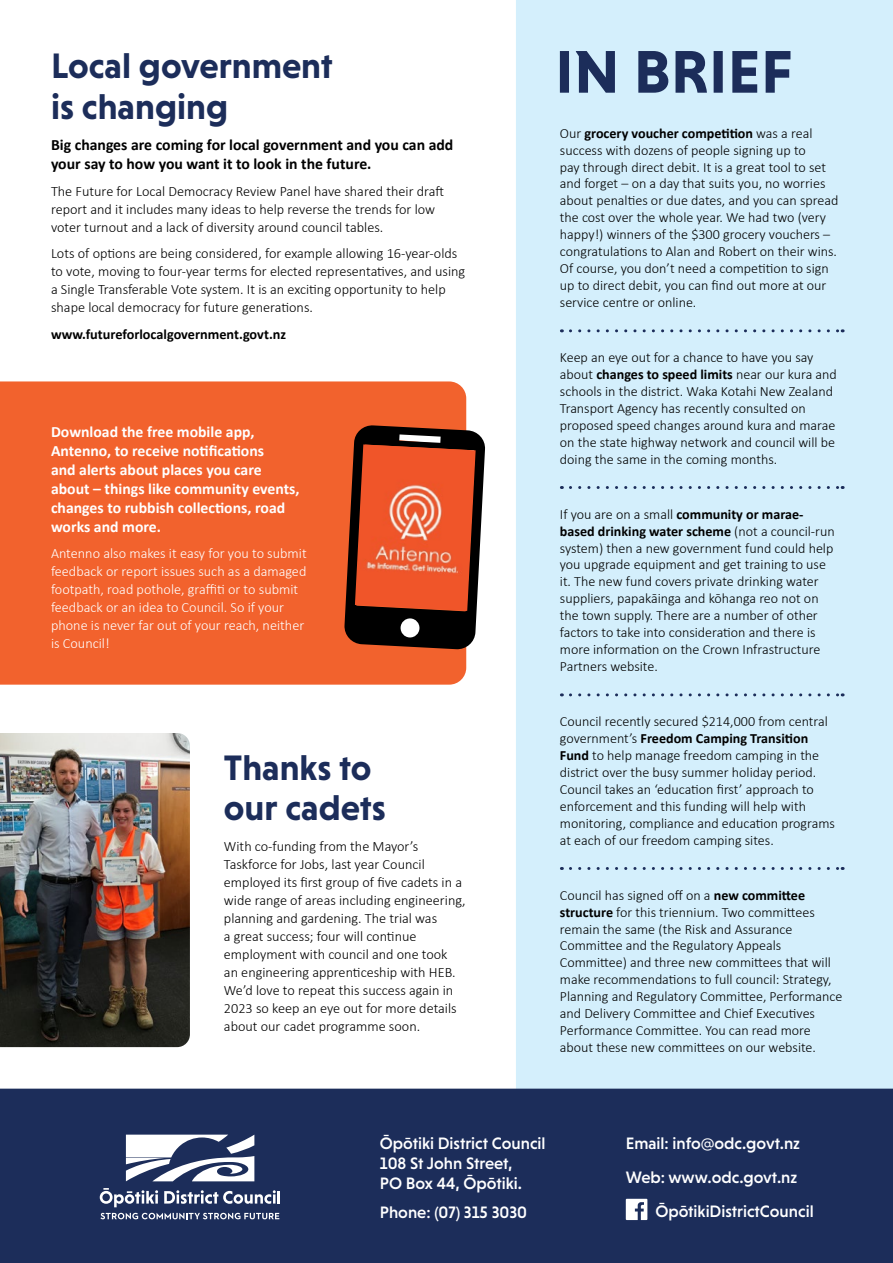
<style>
.page{position:relative;width:893px;height:1263px;background:#fff}
.page>*{position:absolute;margin:0;border:0;box-sizing:border-box;transform-origin:0 0}
.t1{font:700 36px/40.5px "Niveau Grotesk";color:#1c2d5a}
.t2{font:500 16.8px/20.2px "Niveau Grotesk";color:#fff}
.t3{font:700 15.75px/18.9px "Calibri";color:#fff}
.t4{font:700 15.75px/18.9px "Calibri";color:#000}
.t5{font:300 14.25px/18px "Calibri";color:#000}
.t6{font:300 14.25px/18px "Calibri";color:#fff}
.t7{font:700 14.25px "Calibri";color:#000}
.t8{font:300 14.1px/17px "Calibri";color:#000}
.s1{font-weight:700}
</style>
<div class="page">
<div style="left:0;top:381px;width:466px;height:304px;background:#f2622d"></div>
<div style="left:516px;top:0;width:377px;height:1089px;background:#d4effc"></div>
<svg style="left:560px;top:51px;width:230px;height:42px;background:#7187a5"></svg>
<svg style="left:344px;top:425px;width:141px;height:225px"></svg>
<img style="left:355px;top:444px;width:121px;height:167px">
<div style="left:0;top:1089px;width:893px;height:174px;background:#1c2d5a"></div>
<svg style="left:626px;top:1199px;width:21px;height:21px"></svg>
<svg style="left:100px;top:1188px;width:58px;height:19px"></svg>
<svg style="left:164px;top:1190px;width:116px;height:14px"></svg>
<svg style="left:100px;top:1213px;width:179px;height:6px"></svg>
<svg style="left:126px;top:1134px;width:128px;height:47px"></svg>
<svg style="left:570px;top:329px;width:273px;height:3px"></svg>
<svg style="left:570px;top:486px;width:273px;height:3px"></svg>
<svg style="left:570px;top:693px;width:273px;height:3px"></svg>
<svg style="left:570px;top:867px;width:273px;height:3px"></svg>
<img style="left:0;top:733px;width:190px;height:314px">
<h1 class="t1" style="left:51px;top:45px;width:283px">Local government is changing</h1>
<p class="t4" style="left:51px;top:135px;width:404px">Big changes are coming for local government and you can add your say to how you want it to look in the future.</p>
<p class="t5" style="left:51px;top:182px;width:395px">The Future for Local Democracy Review Panel have shared their draft report and it includes many ideas to help reverse the trends for low voter turnout and a lack of diversity around council tables.</p>
<p class="t5" style="left:51px;top:244px;width:416px">Lots of options are being considered, for example allowing 16-year-olds to vote, moving to four-year terms for elected representatives, and using a Single Transferable Vote system. It is an exciting opportunity to help shape local democracy for future generations.</p>
<p class="t7" style="left:51px;top:324px;width:237px">www.futureforlocalgovernment.govt.nz</p>
<p class="t3" style="left:51px;top:422px;width:250px">Download the free mobile app,<br>Antenno, to receive notifications<br>and alerts about places you care about – things like community events, changes to rubbish collections, road works and more.</p>
<p class="t6" style="left:51px;top:544px;width:257px">Antenno also makes it easy for you to submit feedback or report issues such as a damaged footpath, road pothole, graffiti or to submit feedback or an idea to Council. So if your phone is never far out of your reach, neither is Council!</p>
<h1 class="t1" style="left:224px;top:747px;width:163px">Thanks to our cadets</h1>
<p class="t5" style="left:224px;top:837px;width:243px">With co-funding from the Mayor’s Taskforce for Jobs, last year Council employed its first group of five cadets in a wide range of areas including engineering, planning and gardening. The trial was<br>a great success; four will continue employment with council and one took<br>an engineering apprenticeship with HEB.<br>We’d love to repeat this success again in 2023 so keep an eye out for more details about our cadet programme soon.</p>
<p class="t8" style="left:560px;top:124px;width:280px">Our <span class="s1">grocery voucher competition</span> was a real success with dozens of people signing up to<br>pay through direct debit. It is a great tool to set and forget – on a day that suits you, no worries about penalties or due dates, and you can spread the cost over the whole year. We had two (very happy!) winners of the $300 grocery vouchers – congratulations to Alan and Robert on their wins.<br>Of course, you don’t need a competition to sign up to direct debit, you can find out more at our service centre or online.</p>
<p class="t8" style="left:560px;top:349px;width:278px">Keep an eye out for a chance to have you say about <span class="s1">changes to speed limits</span> near our kura and schools in the district. Waka Kotahi New Zealand Transport Agency has recently consulted on proposed speed changes around kura and marae on the state highway network and council will be doing the same in the coming months.</p>
<p class="t8" style="left:560px;top:505px;width:276px">If you are on a small <span class="s1">community or marae&shy;based drinking water scheme</span> (not a council-run system) then a new government fund could help you upgrade equipment and get training to use it. The new fund covers private drinking water suppliers, papakāinga and kōhanga reo not on the town supply. There are a number of other factors to take into consideration and there is more information on the Crown Infrastructure Partners website.</p>
<p class="t8" style="left:560px;top:713px;width:277px">Council recently secured $214,000 from central government’s <span class="s1">Freedom Camping Transition Fund</span> to help manage freedom camping in the district over the busy summer holiday period.<br>Council takes an ‘education first’ approach to enforcement and this funding will help with monitoring, compliance and education programs at each of our freedom camping sites.</p>
<p class="t8" style="left:560px;top:886px;width:284px">Council has signed off on a <span class="s1">new committee structure</span> for this triennium. Two committees remain the same (the Risk and Assurance Committee and the Regulatory Appeals Committee) and three new committees that will make recommendations to full council: Strategy, Planning and Regulatory Committee, Performance and Delivery Committee and Chief Executives Performance Committee. You can read more about these new committees on our website.</p>
<p class="t2" style="left:380px;top:1133px;width:167px">Ōpōtiki District Council<br>108 St John Street,<br>PO Box 44, Ōpōtiki.</p>
<p class="t2" style="left:380px;top:1202px;width:149px">Phone: (07) 315 3030</p>
<p class="t2" style="left:626px;top:1133px;width:176px">Email: info@odc.govt.nz</p>
<p class="t2" style="left:626px;top:1167px;width:173px">Web: www.odc.govt.nz</p>
<p class="t2" style="left:655px;top:1201px;width:160px">ŌpōtikiDistrictCouncil</p>
</div>
